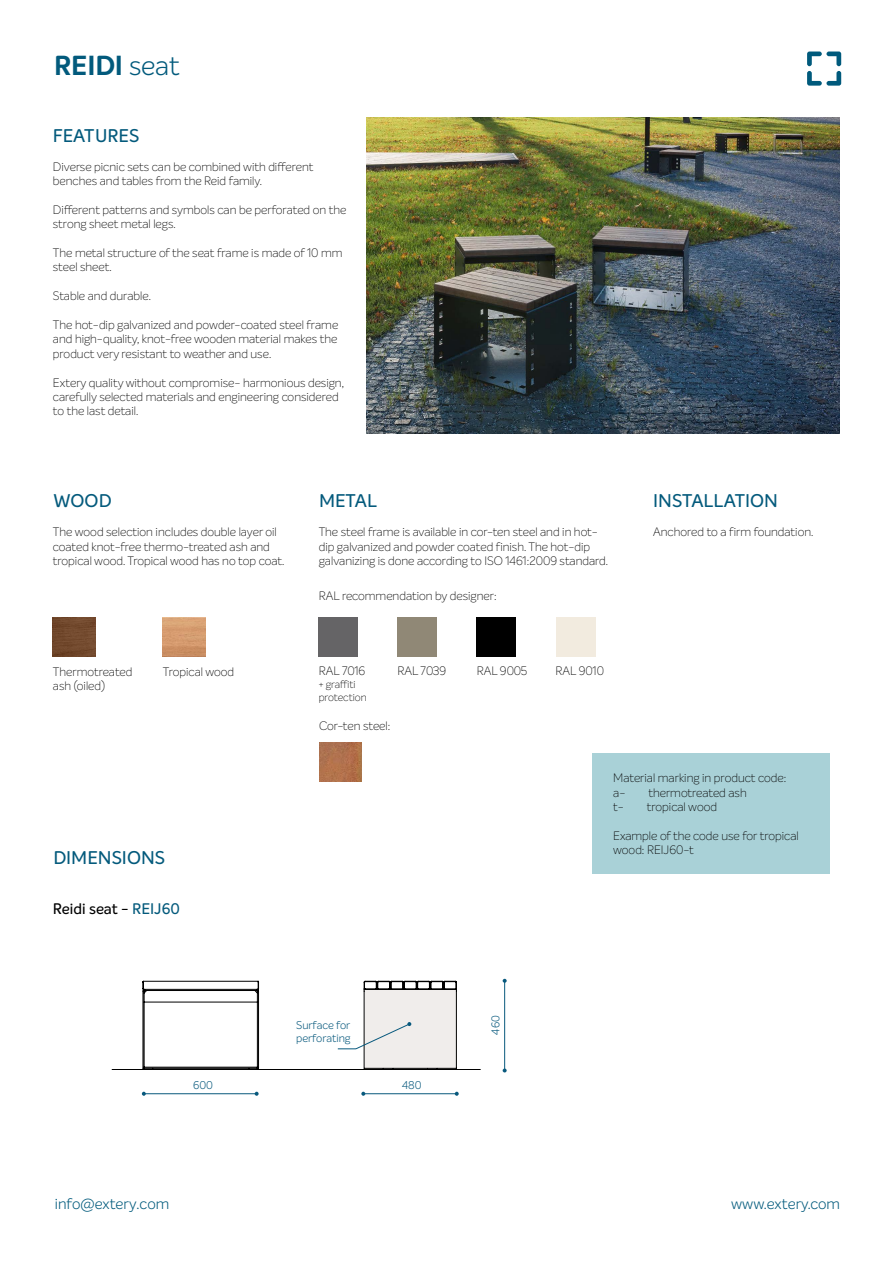
<style>
.page{position:relative;width:893px;height:1263px;background:#fff}
.page>*{position:absolute;margin:0;border:0;box-sizing:border-box;transform-origin:0 0}
.t1{font:700 27px "Intelo";color:#025a7c}
.t2{font:500 18px "Intelo";color:#045a7c}
.t3{font:500 15px "Intelo";color:#000}
.t4{font:300 15px "Intelo";color:#005a7c}
.t5{font:300 15px "Intelo";color:#025a7c}
.t6{font:100 12px/14.4px "Intelo";color:#000}
.t7{font:300 10.95px/13.2px "Intelo";color:#08597d}
.t8{font:100 10.5px/12.6px "Intelo";color:#000}
.s1{font-weight:300}
.s2{color:#045a7c}
</style>
<div class="page">
<svg style="left:807px;top:52px;width:34px;height:34px"></svg>
<div style="left:592px;top:753px;width:237px;height:121px;background:#a9d1d7"></div>
<img style="left:53px;top:617px;width:43px;height:39px">
<img style="left:163px;top:617px;width:42px;height:39px">
<div style="left:319px;top:617px;width:39px;height:39px;background:#656466"></div>
<img style="left:366px;top:117px;width:473px;height:317px">
<svg style="left:111px;top:980px;width:370px;height:90px"></svg>
<svg style="left:361px;top:1092px;width:4px;height:4px"></svg>
<svg style="left:455px;top:1092px;width:4px;height:4px"></svg>
<hr style="left:363px;top:1093px;width:94px;height:1px;background:#08597d">
<svg style="left:142px;top:1092px;width:4px;height:4px"></svg>
<svg style="left:255px;top:1092px;width:4px;height:4px"></svg>
<hr style="left:144px;top:1093px;width:113px;height:1px;background:#08597d">
<svg style="left:503px;top:1068px;width:4px;height:4px"></svg>
<hr style="left:504px;top:981px;width:1px;height:89px;background:#08597d">
<svg style="left:503px;top:979px;width:4px;height:4px"></svg>
<img style="left:319px;top:742px;width:43px;height:39px">
<div style="left:397px;top:617px;width:39px;height:39px;background:#908876"></div>
<div style="left:477px;top:617px;width:39px;height:39px;background:#000"></div>
<div style="left:556px;top:617px;width:39px;height:39px;background:#f2ebdf"></div>
<h1 class="t1" style="left:54px;top:49px;width:127px">REIDI <span class="s1">seat</span></h1>
<h2 class="t2" style="left:53px;top:125px;width:88px">FEATURES</h2>
<p class="t6" style="left:53px;top:159px;width:262px">Diverse picnic sets can be combined with different benches and tables from the Reid family.</p>
<p class="t6" style="left:53px;top:202px;width:295px">Different patterns and symbols can be perforated on the strong sheet metal legs.</p>
<p class="t6" style="left:53px;top:246px;width:291px">The metal structure of the seat frame is made of 10 mm steel sheet.</p>
<p class="t6" style="left:53px;top:289px;width:100px">Stable and durable.</p>
<p class="t6" style="left:53px;top:318px;width:287px;text-align:justify">The hot-dip galvanized and powder-coated steel frame and high-quality, knot-free wooden material makes the product very resistant to weather and use.</p>
<p class="t6" style="left:53px;top:375px;width:293px">Extery quality without compromise- harmonious design, carefully selected materials and engineering considered to the last detail.</p>
<h2 class="t2" style="left:54px;top:490px;width:60px">WOOD</h2>
<h2 class="t2" style="left:319px;top:490px;width:59px">METAL</h2>
<h2 class="t2" style="left:653px;top:490px;width:126px">INSTALLATION</h2>
<p class="t6" style="left:53px;top:525px;width:233px">The wood selection includes double layer oil coated knot-free thermo-treated ash and tropical wood. Tropical wood has no top coat.</p>
<p class="t6" style="left:319px;top:525px;width:291px">The steel frame is available in cor-ten steel and in hot&shy;dip galvanized and powder coated finish. The hot-dip galvanizing is done according to ISO 1461:2009 standard.</p>
<p class="t6" style="left:53px;top:664px;width:81px">Thermotreated</p>
<p class="t6" style="left:163px;top:664px;width:73px">Tropical wood</p>
<p class="t6" style="left:53px;top:679px;width:54px">ash (oiled)</p>
<p class="t6" style="left:319px;top:589px;width:180px">RAL recommendation by designer:</p>
<p class="t6" style="left:319px;top:664px;width:48px">RAL 7016</p>
<p class="t8" style="left:319px;top:678px;width:49px">+ graffiti protection</p>
<p class="t6" style="left:319px;top:718px;width:73px">Cor-ten steel:</p>
<p class="t6" style="left:397px;top:664px;width:50px">RAL 7039</p>
<p class="t6" style="left:477px;top:664px;width:52px">RAL 9005</p>
<p class="t6" style="left:555px;top:664px;width:50px">RAL 9010</p>
<p class="t6" style="left:653px;top:525px;width:162px">Anchored to a firm foundation.</p>
<h2 class="t2" style="left:54px;top:847px;width:113px">DIMENSIONS</h2>
<p class="t3" style="left:53px;top:899px;width:129px">Reidi seat - <span class="s2">REIJ60</span></p>
<p class="t7" style="left:296px;top:1018px;width:56px">Surface for perforating</p>
<p class="t7" style="left:193px;top:1078px;width:21px">600</p>
<p class="t7" style="left:402px;top:1078px;width:21px">480</p>
<p class="t7" style="left:489px;top:1034px;width:21px;rotate:-90deg">460</p>
<p class="t6" style="left:613px;top:771px;width:175px">Material marking in product code: a-</p>
<p class="t6" style="left:648px;top:785px;width:100px">thermotreated ash</p>
<p class="t6" style="left:613px;top:799px;width:12px">t-</p>
<p class="t6" style="left:647px;top:799px;width:72px">tropical wood</p>
<p class="t6" style="left:613px;top:828px;width:187px">Example of the code use for tropical wood: REIJ60-t</p>
<p class="t4" style="left:55px;top:1194px;width:116px">info@extery.com</p>
<p class="t5" style="left:731px;top:1194px;width:110px">www.extery.com</p>
</div>
